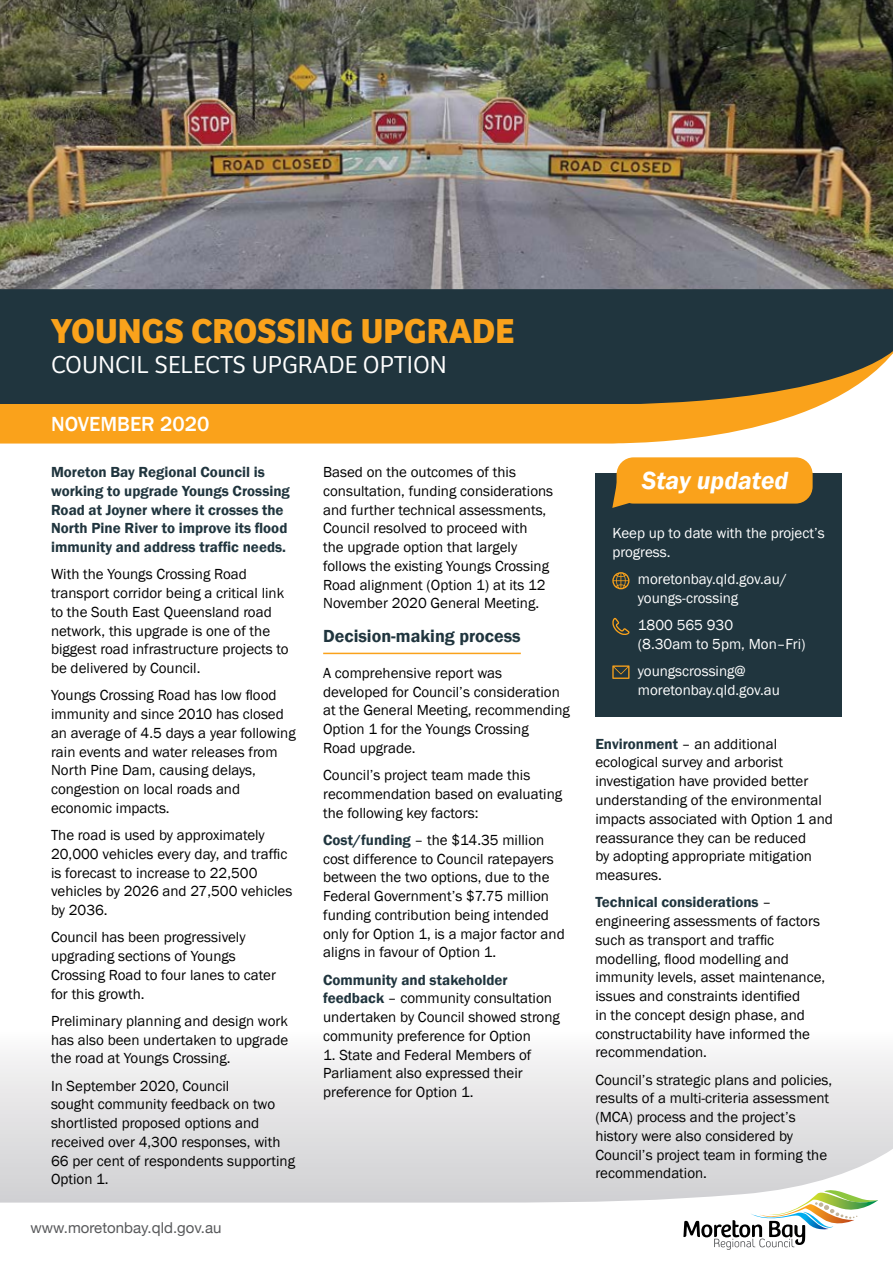
<style>
.page{position:relative;width:893px;height:1263px;background:#fff}
.page>*{position:absolute;margin:0;border:0;box-sizing:border-box;transform-origin:0 0}
.t1{font:700 36px "Bree";color:#faa21b}
.t2{font:300 25.5px "Bree";color:#fff}
.t3{font:italic 600 25.5px "Franklin Gothic";color:#fff}
.t4{font:500 21px "Franklin Gothic";color:#fff}
.t5{font:600 18px "Franklin Gothic";color:#20353e}
.t6{font:15px/18.8px "Franklin Gothic";color:#000}
.t7{font:600 15px/18.8px "Franklin Gothic";color:#20353e}
.t8{font:15px/18.8px "Franklin Gothic";color:#fff}
.t9{font:15px "Helvetica Neue";color:#58595b}
.s1{font-weight:600;color:#20353e}
</style>
<div class="page">
<svg style="left:0;top:1054px;width:893px;height:79px"></svg>
<div style="left:0;top:1133px;width:893px;height:70px;background:#d8d8da"></div>
<svg style="left:683px;top:1188px;width:195px;height:62px"></svg>
<hr style="left:323px;top:653px;width:198px;height:1px;background:#faa21b">
<img style="left:0;top:0;width:893px;height:289px">
<svg style="left:0;top:404px;width:823px;height:39px;fill:#faa21b"></svg>
<div style="left:0;top:289px;width:893px;height:115px;background:#20353e"></div>
<div style="left:595px;top:473px;width:247px;height:244px;background:#20353e"></div>
<div style="left:617px;top:457px;width:196px;height:47px;background:#faa21b;border-radius:17px"></div>
<svg style="left:612px;top:480px;width:27px;height:28px"></svg>
<svg style="left:612px;top:572px;width:17px;height:17px"></svg>
<svg style="left:612px;top:618px;width:17px;height:17px"></svg>
<svg style="left:612px;top:665px;width:17px;height:14px"></svg>
<h1 class="t1" style="left:51px;top:309px;width:465px">YOUNGS CROSSING UPGRADE</h1>
<h2 class="t2" style="left:51px;top:350px;width:397px">COUNCIL SELECTS UPGRADE OPTION</h2>
<h3 class="t4" style="left:51px;top:411px;width:160px">NOVEMBER 2020</h3>
<p class="t7" style="left:51px;top:463px;width:240px">Moreton Bay Regional Council is working to upgrade Youngs Crossing Road at Joyner where it crosses the North Pine River to improve its flood immunity and address traffic needs.</p>
<p class="t6" style="left:51px;top:565px;width:239px">With the Youngs Crossing Road transport corridor being a critical link to the South East Queensland road network, this upgrade is one of the biggest road infrastructure projects to be delivered by Council.</p>
<p class="t6" style="left:51px;top:686px;width:246px">Youngs Crossing Road has low flood immunity and since 2010 has closed an average of 4.5 days a year following rain events and water releases from<br>North Pine Dam, causing delays, congestion on local roads and economic impacts.</p>
<p class="t6" style="left:51px;top:826px;width:243px">The road is used by approximately<br>20,000 vehicles every day, and traffic is forecast to increase to 22,500 vehicles by 2026 and 27,500 vehicles by 2036.</p>
<p class="t6" style="left:51px;top:928px;width:226px">Council has been progressively upgrading sections of Youngs<br>Crossing Road to four lanes to cater for this growth.</p>
<p class="t6" style="left:51px;top:1012px;width:239px;text-align:justify">Preliminary planning and design work has also been undertaken to upgrade the road at Youngs Crossing.</p>
<p class="t6" style="left:51px;top:1076px;width:246px">In September 2020, Council<br>sought community feedback on two shortlisted proposed options and received over 4,300 responses, with<br>66 per cent of respondents supporting<br>Option 1.</p>
<p class="t9" style="left:31px;top:1216px;width:193px">www.moretonbay.qld.gov.au</p>
<p class="t6" style="left:323px;top:463px;width:232px">Based on the outcomes of this consultation, funding considerations and further technical assessments, Council resolved to proceed with<br>the upgrade option that largely follows the existing Youngs Crossing Road alignment (Option 1) at its 12<br>November 2020 General Meeting.</p>
<p class="t5" style="left:323px;top:625px;width:199px">Decision-making process</p>
<p class="t6" style="left:323px;top:664px;width:248px">A comprehensive report was developed for Council’s consideration at the General Meeting, recommending<br>Option 1 for the Youngs Crossing<br>Road upgrade.</p>
<p class="t6" style="left:323px;top:766px;width:241px">Council’s project team made this recommendation based on evaluating the following key factors:</p>
<p class="t6" style="left:323px;top:831px;width:243px"><span class="s1">Cost/funding</span> – the $14.35 million cost difference to Council ratepayers between the two options, due to the Federal Government’s $7.75 million funding contribution being intended only for Option 1, is a major factor and aligns in favour of Option 1.</p>
<p class="t6" style="left:323px;top:970px;width:238px"><span class="s1">Community and stakeholder feedback</span> – community consultation undertaken by Council showed strong community preference for Option</p>
<p class="t6" style="left:323px;top:1045px;width:210px">1. State and Federal Members of<br>Parliament also expressed their preference for Option 1.</p>
<h2 class="t3" style="left:642px;top:464px;width:148px">Stay updated</h2>
<p class="t8" style="left:612px;top:524px;width:214px">Keep up to date with the project’s progress.</p>
<p class="t8" style="left:638px;top:570px;width:150px">moretonbay.qld.gov.au/ youngs-crossing</p>
<p class="t8" style="left:638px;top:616px;width:169px">1800 565 930<br>(8.30am to 5pm, Mon–Fri)</p>
<p class="t8" style="left:638px;top:662px;width:144px">youngscrossing@ moretonbay.qld.gov.au</p>
<p class="t6" style="left:595px;top:735px;width:239px"><span class="s1">Environment</span> – an additional ecological survey and arborist investigation have provided better understanding of the environmental impacts associated with Option 1 and reassurance they can be reduced<br>by adopting appropriate mitigation measures.</p>
<p class="t6" style="left:595px;top:893px;width:231px"><span class="s1">Technical considerations</span> – engineering assessments of factors such as transport and traffic modelling, flood modelling and immunity levels, asset maintenance, issues and constraints identified<br>in the concept design phase, and constructability have informed the recommendation.</p>
<p class="t6" style="left:595px;top:1070px;width:239px">Council’s strategic plans and policies, results of a multi-criteria assessment (MCA) process and the project’s history were also considered by Council’s project team in forming the recommendation.</p>
</div>
